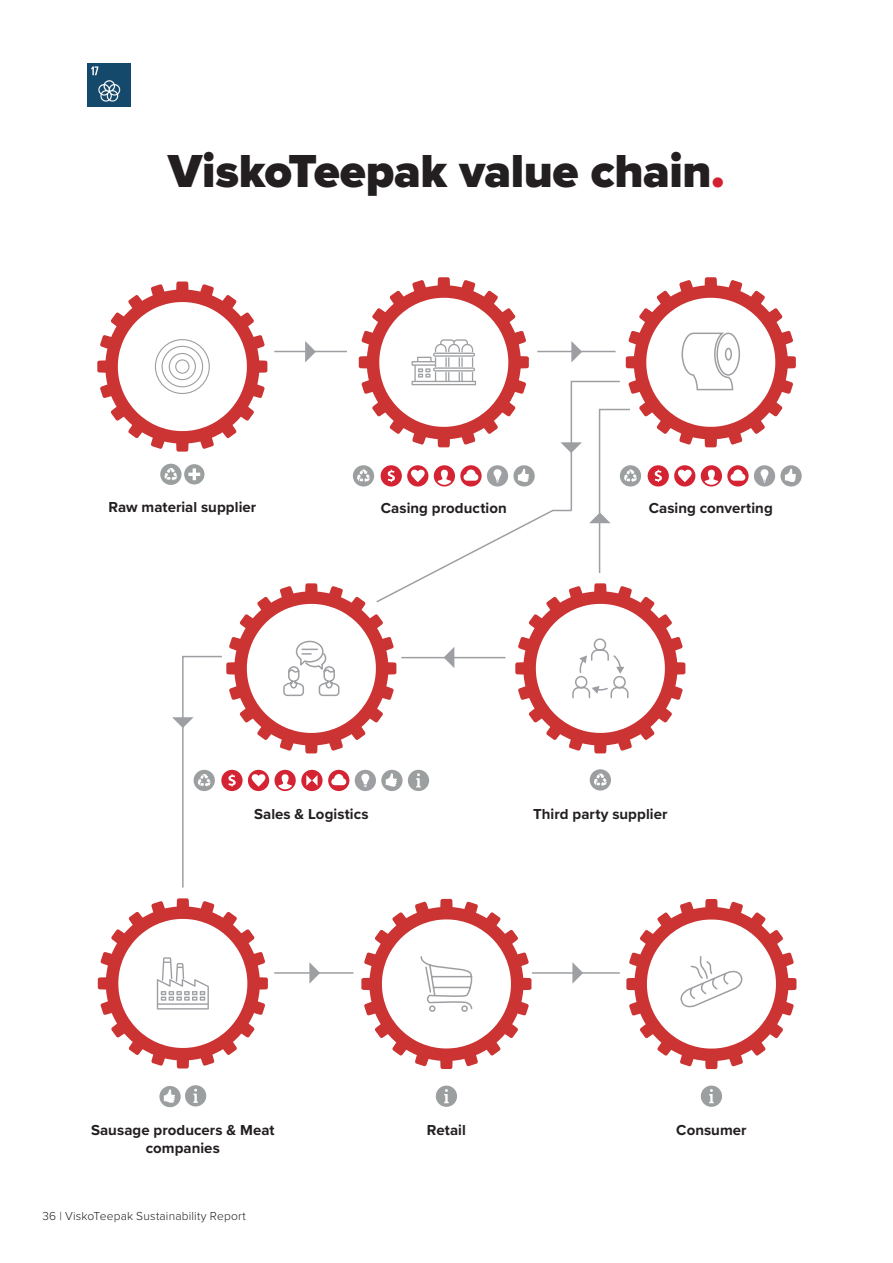
<style>
.page{position:relative;width:893px;height:1263px;background:#fff}
.page>*{position:absolute;margin:0;border:0;box-sizing:border-box;transform-origin:0 0}
.t1{font:900 48px "Proxima Nova";letter-spacing:-.01em;color:#231f20}
.t2{font:700 15px/18px "Proxima Nova";letter-spacing:.005em;color:#231f20;text-align:center}
.t3{font:300 12px "Proxima Nova";letter-spacing:.015em;color:#231f20}
.s1{color:#d42131}
</style>
<div class="page">
<img style="left:88px;top:64px;width:42px;height:42px">
<hr style="left:274px;top:972px;width:79px;height:2px;background:#9d9fa2">
<hr style="left:532px;top:972px;width:88px;height:2px;background:#9d9fa2">
<svg style="left:309px;top:962px;width:10px;height:22px"></svg>
<svg style="left:572px;top:962px;width:10px;height:22px"></svg>
<svg style="left:159px;top:1085px;width:47px;height:22px"></svg>
<svg style="left:436px;top:1085px;width:21px;height:22px"></svg>
<svg style="left:701px;top:1085px;width:21px;height:22px"></svg>
<svg style="left:98px;top:898px;width:170px;height:170px"></svg>
<svg style="left:361px;top:899px;width:170px;height:170px"></svg>
<svg style="left:97px;top:277px;width:705px;height:611px"></svg>
<svg style="left:626px;top:899px;width:170px;height:170px"></svg>
<h1 class="t1" style="left:168px;top:135px;width:558px">ViskoTeepak value chain<span class="s1">.</span></h1>
<h3 class="t2" style="left:108px;top:498px;width:149px">Raw material supplier</h3>
<h3 class="t2" style="left:381px;top:498px;width:128px">Casing production</h3>
<h3 class="t2" style="left:649px;top:498px;width:126px">Casing converting</h3>
<h3 class="t2" style="left:254px;top:805px;width:116px">Sales &amp; Logistics</h3>
<h3 class="t2" style="left:533px;top:805px;width:136px">Third party supplier</h3>
<h3 class="t2" style="left:91px;top:1121px;width:185px">Sausage producers &amp; Meat companies</h3>
<h3 class="t2" style="left:427px;top:1121px;width:40px">Retail</h3>
<h3 class="t2" style="left:676px;top:1121px;width:72px">Consumer</h3>
<p class="t3" style="left:43px;top:1206px;width:205px">36 | ViskoTeepak Sustainability Report</p>
</div>
